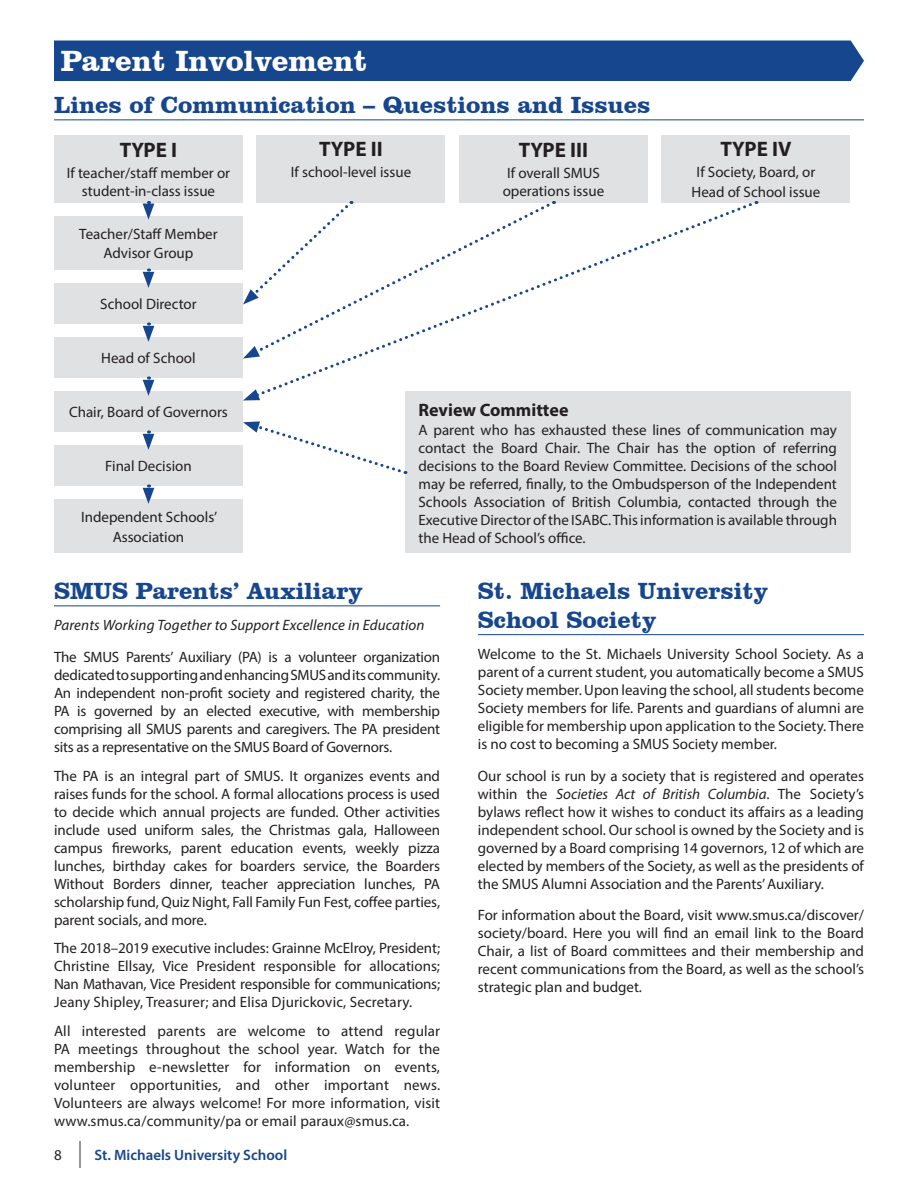
<style>
.page{position:relative;width:918px;height:1188px;background:#fff}
.page>*{position:absolute;margin:0;border:0;box-sizing:border-box;transform-origin:0 0}
.t1{font:700 30px "Clarendon BT";color:#fff}
.t2{font:700 24px/28.8px "Clarendon BT";color:#16468d}
.t3{font:700 21px "Myriad Pro";color:#231f20}
.t4{font:700 18px "Myriad Pro";color:#231f20}
.t5{font:15px/18px "Myriad Pro";color:#231f20;text-align:justify}
.t6{font:italic 15px "Myriad Pro";letter-spacing:.01em;color:#231f20}
.t7{font:600 15px "Myriad Pro";color:#16468d}
.s1{font-style:italic}
</style>
<div class="page">
<svg style="left:80px;top:1141px;width:1px;height:27px"></svg>
<div style="left:54px;top:40px;width:810px;height:41px;background:#16468d"></div>
<hr style="left:54px;top:605px;width:386px;height:1px;background:#16468d">
<hr style="left:478px;top:634px;width:386px;height:1px;background:#16468d">
<hr style="left:54px;top:119px;width:810px;height:1px;background:#16468d">
<div style="left:54px;top:135px;width:189px;height:67px;background:#e0e1e3"></div>
<div style="left:54px;top:216px;width:189px;height:54px;background:#e0e1e3"></div>
<div style="left:54px;top:284px;width:189px;height:40px;background:#e0e1e3"></div>
<div style="left:54px;top:338px;width:189px;height:40px;background:#e0e1e3"></div>
<div style="left:54px;top:392px;width:189px;height:40px;background:#e0e1e3"></div>
<div style="left:54px;top:446px;width:189px;height:40px;background:#e0e1e3"></div>
<div style="left:54px;top:500px;width:189px;height:54px;background:#e0e1e3"></div>
<div style="left:405px;top:392px;width:445px;height:162px;background:#e0e1e3"></div>
<div style="left:256px;top:135px;width:190px;height:67px;background:#e0e1e3"></div>
<div style="left:459px;top:135px;width:189px;height:67px;background:#e0e1e3"></div>
<div style="left:662px;top:135px;width:188px;height:67px;background:#e0e1e3"></div>
<svg style="left:143px;top:201px;width:11px;height:19px"></svg>
<svg style="left:143px;top:268px;width:11px;height:20px"></svg>
<svg style="left:243px;top:289px;width:8px;height:15px"></svg>
<svg style="left:243px;top:421px;width:163px;height:53px"></svg>
<svg style="left:243px;top:349px;width:9px;height:9px"></svg>
<svg style="left:252px;top:201px;width:502px;height:194px"></svg>
<svg style="left:243px;top:389px;width:17px;height:11px"></svg>
<svg style="left:143px;top:322px;width:11px;height:20px"></svg>
<svg style="left:143px;top:376px;width:11px;height:20px"></svg>
<svg style="left:143px;top:430px;width:11px;height:20px"></svg>
<svg style="left:143px;top:484px;width:11px;height:20px"></svg>
<h1 class="t1" style="left:61px;top:42px;width:308px">Parent Involvement</h1>
<h2 class="t2" style="left:54px;top:90px;width:598px">Lines of Communication – Questions and Issues</h2>
<h3 class="t3" style="left:120px;top:136px;width:59px">TYPE I</h3>
<p class="t5" style="left:67px;top:164px;width:165px;text-align:center">If teacher/staff member or student-in-class issue</p>
<p class="t5" style="left:79px;top:224px;width:140px;line-height:19.5px;text-align:center">Teacher/Staff Member<br>Advisor Group</p>
<p class="t5" style="left:100px;top:295px;width:98px">School Director</p>
<h3 class="t3" style="left:319px;top:136px;width:65px">TYPE II</h3>
<p class="t5" style="left:291px;top:163px;width:122px">If school-level issue</p>
<h3 class="t3" style="left:519px;top:136px;width:71px">TYPE III</h3>
<p class="t5" style="left:503px;top:164px;width:103px">If overall SMUS operations issue</p>
<p class="t5" style="left:101px;top:349px;width:96px">Head of School</p>
<h3 class="t3" style="left:721px;top:136px;width:72px">TYPE IV</h3>
<p class="t5" style="left:692px;top:162px;width:130px;line-height:19.5px;text-align:center">If Society, Board, or<br>Head of School issue</p>
<p class="t5" style="left:69px;top:403px;width:160px">Chair, Board of Governors</p>
<p class="t5" style="left:105px;top:457px;width:88px">Final Decision</p>
<p class="t5" style="left:81px;top:507px;width:138px;line-height:19.5px;text-align:center">Independent Schools’<br>Association</p>
<p class="t4" style="left:418px;top:398px;width:152px">Review Committee</p>
<p class="t5" style="left:418px;top:421px;width:420px">A parent who has exhausted these lines of communication may contact the Board Chair. The Chair has the option of referring decisions to the Board Review Committee. Decisions of the school may be referred, finally, to the Ombudsperson of the Independent Schools Association of British Columbia, contacted through the Executive Director of the ISABC. This information is available through the Head of School’s office.</p>
<h2 class="t2" style="left:54px;top:576px;width:310px">SMUS Parents’ Auxiliary</h2>
<p class="t6" style="left:54px;top:616px;width:372px">Parents Working Together to Support Excellence in Education</p>
<p class="t5" style="left:54px;top:647px;width:388px">The SMUS Parents’ Auxiliary (PA) is a volunteer organization dedicated to supporting and enhancing SMUS and its community.<br>An independent non-profit society and registered charity, the PA is governed by an elected executive, with membership comprising all SMUS parents and caregivers. The PA president sits as a representative on the SMUS Board of Governors.</p>
<p class="t5" style="left:54px;top:766px;width:388px">The PA is an integral part of SMUS. It organizes events and raises funds for the school. A formal allocations process is used to decide which annual projects are funded. Other activities include used uniform sales, the Christmas gala, Halloween campus fireworks, parent education events, weekly pizza lunches, birthday cakes for boarders service, the Boarders Without Borders dinner, teacher appreciation lunches, PA scholarship fund, Quiz Night, Fall Family Fun Fest, coffee parties, parent socials, and more.</p>
<p class="t5" style="left:54px;top:939px;width:388px">The 2018–2019 executive includes: Grainne McElroy, President; Christine Ellsay, Vice President responsible for allocations; Nan Mathavan, Vice President responsible for communications; Jeany Shipley, Treasurer; and Elisa Djurickovic, Secretary.</p>
<p class="t5" style="left:54px;top:1022px;width:388px">All interested parents are welcome to attend regular PA meetings throughout the school year. Watch for the membership e-newsletter for information on events, volunteer opportunities, and other important news.<br>Volunteers are always welcome! For more information, visit www.smus.ca/community/pa or email paraux@smus.ca.</p>
<p class="t5" style="left:54px;top:1146px;width:9px">8</p>
<p class="t7" style="left:94px;top:1145px;width:194px">St. Michaels University School</p>
<h2 class="t2" style="left:478px;top:576px;width:292px">St. Michaels University<br>School Society</h2>
<p class="t5" style="left:478px;top:645px;width:388px">Welcome to the St. Michaels University School Society. As a parent of a current student, you automatically become a SMUS Society member. Upon leaving the school, all students become Society members for life. Parents and guardians of alumni are eligible for membership upon application to the Society. There is no cost to becoming a SMUS Society member.</p>
<p class="t5" style="left:478px;top:766px;width:388px">Our school is run by a society that is registered and operates within the <span class="s1">Societies Act of British Columbia</span>. The Society’s bylaws reflect how it wishes to conduct its affairs as a leading independent school. Our school is owned by the Society and is governed by a Board comprising 14 governors, 12 of which are elected by members of the Society, as well as the presidents of the SMUS Alumni Association and the Parents’ Auxiliary.</p>
<p class="t5" style="left:478px;top:906px;width:388px">For information about the Board, visit www.smus.ca/discover/ society/board. Here you will find an email link to the Board Chair, a list of Board committees and their membership and recent communications from the Board, as well as the school’s strategic plan and budget.</p>
</div>
